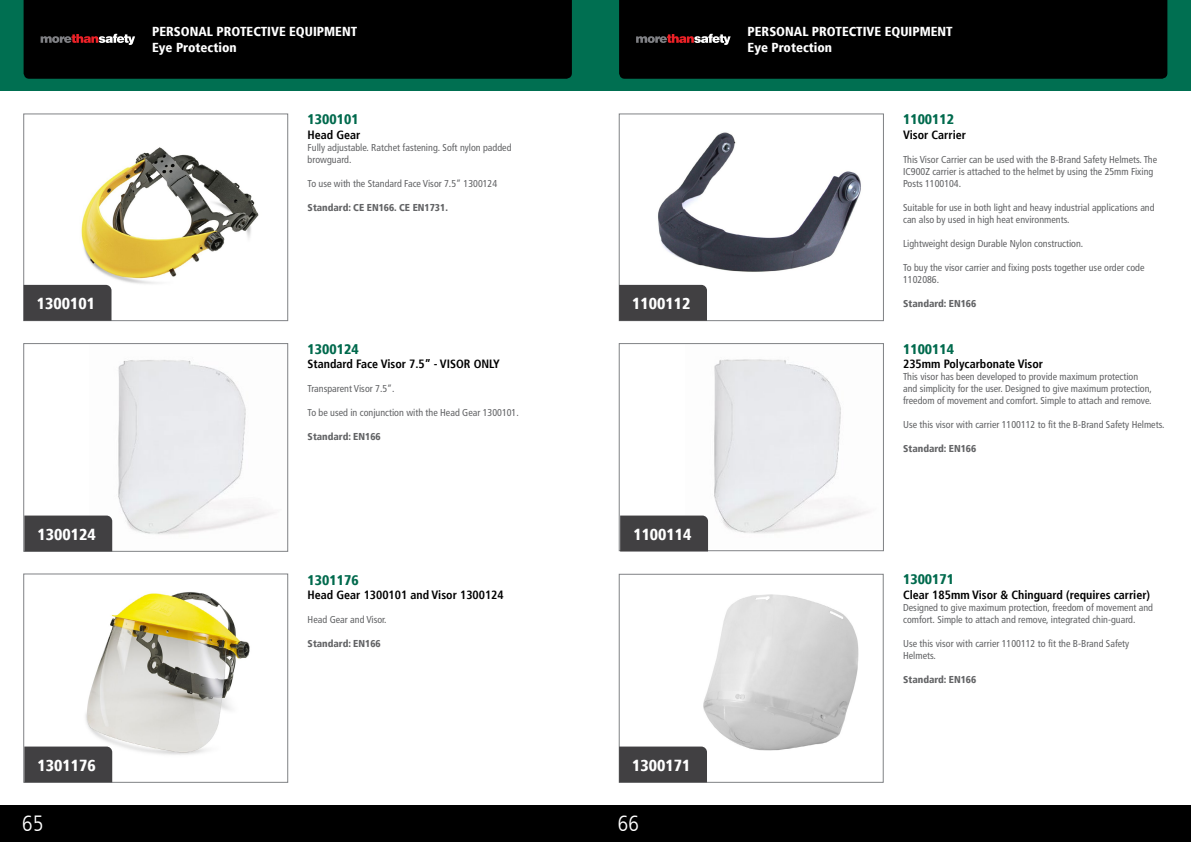
<style>
.page{position:relative;width:1191px;height:842px;background:#fff}
.page>*{position:absolute;margin:0;border:0;box-sizing:border-box;transform-origin:0 0}
.t1{font:300 condensed 22px "Frutiger LT";color:#fff}
.t2{font:900 condensed 16px "Frutiger";color:#fff}
.t3{font:900 condensed 14px "Frutiger";color:#006a4d}
.t4{font:900 condensed 13px "Frutiger";color:#fff}
.t5{font:700 condensed 12px "Frutiger";color:#000}
.t6{font:condensed 10px/12px "Frutiger LT";color:#636466}
.t7{font:900 condensed 10px "Frutiger LT";color:#636466}
</style>
<div class="page">
<div style="left:0;top:0;width:604px;height:91px;background:#006f51"></div>
<div style="left:587px;top:0;width:604px;height:91px;background:#006f51"></div>
<div style="left:0;top:805px;width:604px;height:37px;background:#000"></div>
<div style="left:587px;top:805px;width:604px;height:37px;background:#000"></div>
<div style="left:24px;top:0;width:548px;height:79px;background:#000"></div>
<div style="left:619px;top:0;width:548px;height:79px;background:#000"></div>
<svg style="left:41px;top:34px;width:94px;height:11px"></svg>
<svg style="left:636px;top:34px;width:94px;height:11px"></svg>
<img style="left:85px;top:592px;width:165px;height:187px">
<img style="left:90px;top:360px;width:185px;height:189px">
<div style="left:24px;top:343px;width:264px;height:208px;border:1px solid #808285"></div>
<img style="left:65px;top:147px;width:194px;height:172px">
<div style="left:24px;top:114px;width:264px;height:207px;border:1px solid #808285"></div>
<div style="left:24px;top:285px;width:87px;height:36px;background:#414042"></div>
<div style="left:24px;top:516px;width:88px;height:35px;background:#414042"></div>
<div style="left:24px;top:746px;width:88px;height:36px;background:#414042"></div>
<img style="left:685px;top:359px;width:184px;height:190px">
<div style="left:619px;top:343px;width:264px;height:208px;border:1px solid #808285"></div>
<img style="left:645px;top:132px;width:216px;height:153px">
<div style="left:619px;top:114px;width:264px;height:207px;border:1px solid #808285"></div>
<div style="left:619px;top:285px;width:88px;height:36px;background:#414042"></div>
<div style="left:620px;top:516px;width:88px;height:35px;background:#414042"></div>
<img style="left:703px;top:594px;width:156px;height:157px">
<div style="left:619px;top:574px;width:264px;height:208px;border:1px solid #808285"></div>
<div style="left:619px;top:746px;width:88px;height:36px;background:#414042"></div>
<h3 class="t4" style="left:152px;top:24px;width:206px">PERSONAL PROTECTIVE EQUIPMENT</h3>
<h3 class="t4" style="left:747px;top:24px;width:206px">PERSONAL PROTECTIVE EQUIPMENT</h3>
<h3 class="t4" style="left:152px;top:40px;width:86px">Eye Protection</h3>
<h3 class="t4" style="left:747px;top:40px;width:86px">Eye Protection</h3>
<h3 class="t3" style="left:308px;top:111px;width:52px">1300101</h3>
<p class="t5" style="left:308px;top:127px;width:54px">Head Gear</p>
<p class="t6" style="left:308px;top:141px;width:205px">Fully adjustable. Ratchet fastening. Soft nylon padded browguard.</p>
<p class="t6" style="left:308px;top:177px;width:191px">To use with the Standard Face Visor 7.5” 1300124</p>
<p class="t7" style="left:308px;top:201px;width:142px">Standard: CE EN166. CE EN1731.</p>
<h2 class="t2" style="left:37px;top:294px;width:60px">1300101</h2>
<h2 class="t2" style="left:632px;top:294px;width:60px">1100112</h2>
<h3 class="t3" style="left:308px;top:341px;width:52px">1300124</h3>
<p class="t5" style="left:308px;top:357px;width:194px">Standard Face Visor 7.5” - VISOR ONLY</p>
<p class="t6" style="left:308px;top:383px;width:88px">Transparent Visor 7.5”.</p>
<p class="t6" style="left:308px;top:407px;width:213px">To be used in conjunction with the Head Gear 1300101.</p>
<p class="t7" style="left:308px;top:431px;width:75px">Standard: EN166</p>
<h2 class="t2" style="left:38px;top:525px;width:60px">1300124</h2>
<h2 class="t2" style="left:633px;top:525px;width:60px">1100114</h2>
<h3 class="t3" style="left:308px;top:571px;width:52px">1301176</h3>
<p class="t5" style="left:308px;top:588px;width:198px">Head Gear 1300101 and Visor 1300124</p>
<p class="t6" style="left:308px;top:614px;width:81px">Head Gear and Visor.</p>
<p class="t7" style="left:308px;top:637px;width:75px">Standard: EN166</p>
<h2 class="t2" style="left:38px;top:756px;width:60px">1301176</h2>
<h2 class="t2" style="left:632px;top:756px;width:60px">1300171</h2>
<h1 class="t1" style="left:22px;top:811px;width:23px">65</h1>
<h1 class="t1" style="left:618px;top:811px;width:23px">66</h1>
<h3 class="t3" style="left:903px;top:111px;width:52px">1100112</h3>
<p class="t5" style="left:903px;top:127px;width:64px">Visor Carrier</p>
<p class="t6" style="left:903px;top:153px;width:255px">This Visor Carrier can be used with the B-Brand Safety Helmets. The<br>IC900Z carrier is attached to the helmet by using the 25mm Fixing<br>Posts 1100104.</p>
<p class="t6" style="left:903px;top:201px;width:253px">Suitable for use in both light and heavy industrial applications and can also by used in high heat environments.</p>
<p class="t6" style="left:903px;top:237px;width:182px">Lightweight design Durable Nylon construction.</p>
<p class="t6" style="left:903px;top:261px;width:243px">To buy the visor carrier and fixing posts together use order code<br>1102086.</p>
<p class="t7" style="left:903px;top:297px;width:75px">Standard: EN166</p>
<h3 class="t3" style="left:903px;top:341px;width:52px">1100114</h3>
<p class="t5" style="left:903px;top:357px;width:141px">235mm Polycarbonate Visor</p>
<p class="t6" style="left:903px;top:371px;width:250px">This visor has been developed to provide maximum protection and simplicity for the user. Designed to give maximum protection, freedom of movement and comfort. Simple to attach and remove.</p>
<p class="t6" style="left:903px;top:419px;width:263px">Use this visor with carrier 1100112 to fit the B-Brand Safety Helmets.</p>
<p class="t7" style="left:903px;top:443px;width:75px">Standard: EN166</p>
<h3 class="t3" style="left:903px;top:571px;width:52px">1300171</h3>
<p class="t5" style="left:903px;top:587px;width:248px">Clear 185mm Visor &amp; Chinguard (requires carrier)</p>
<p class="t6" style="left:903px;top:601px;width:251px">Designed to give maximum protection, freedom of movement and comfort. Simple to attach and remove, integrated chin-guard.</p>
<p class="t6" style="left:903px;top:637px;width:228px">Use this visor with carrier 1100112 to fit the B-Brand Safety<br>Helmets.</p>
<p class="t7" style="left:903px;top:673px;width:75px">Standard: EN166</p>
</div>
